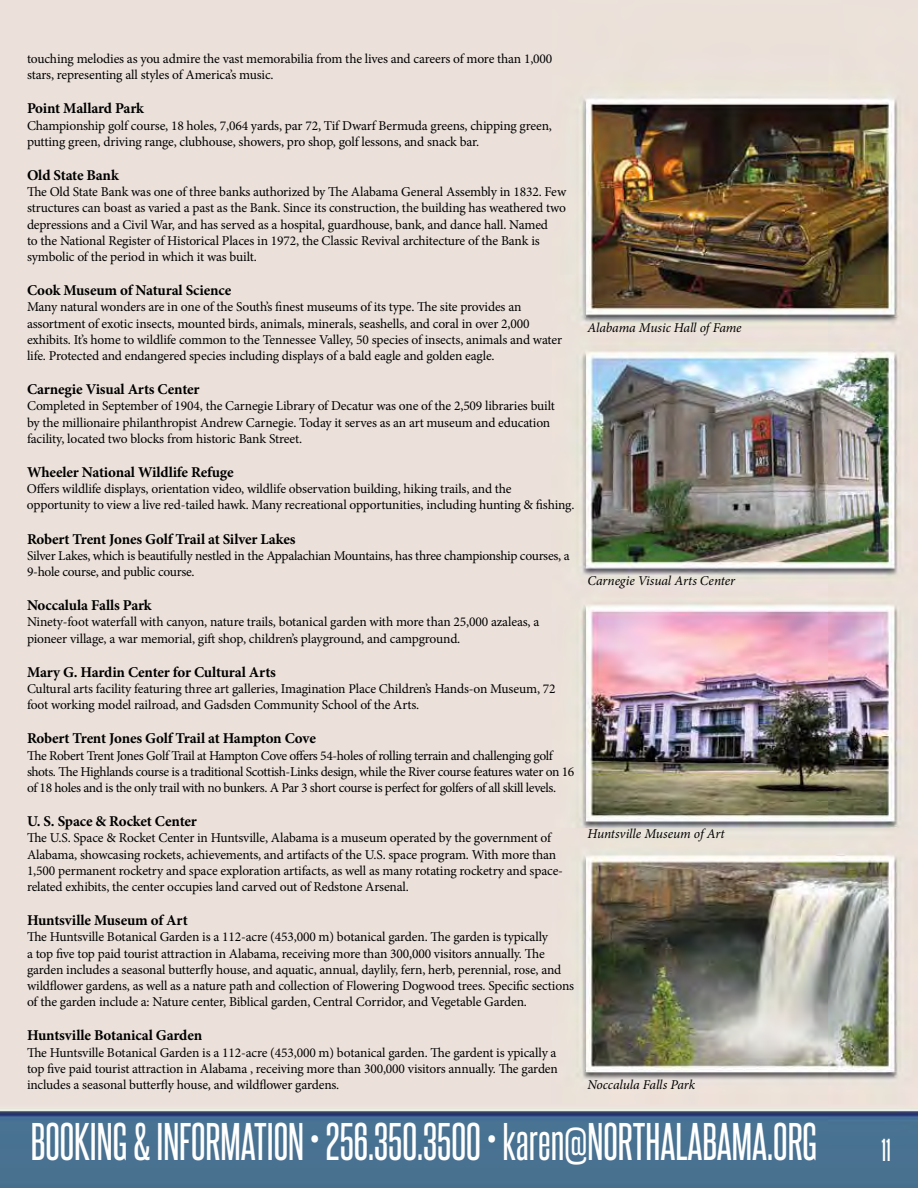
<style>
.page{position:relative;width:918px;height:1188px;background:#fff}
.page>*{position:absolute;margin:0;border:0;box-sizing:border-box;transform-origin:0 0}
.t1{font:45px "Steelfish Rg";color:#fff}
.t2{font:27px "Steelfish Rg";color:#fff}
.t3{font:700 15px "Minion Pro";letter-spacing:-.01em;color:#000}
.t4{font:13.5px/16.2px "Minion Pro";letter-spacing:-.015em;color:#000}
.t5{font:italic 13.5px "Minion Pro";letter-spacing:-.005em;color:#000}
</style>
<div class="page">
<img style="left:0;top:0;width:918px;height:1188px">
<p class="t4" style="left:27px;top:51px;width:527px">touching melodies as you admire the vast memorabilia from the lives and careers of more than 1,000 stars, representing all styles of America’s music.</p>
<p class="t3" style="left:27px;top:98px;width:118px">Point Mallard Park</p>
<p class="t4" style="left:27px;top:117px;width:527px">Championship golf course, 18 holes, 7,064 yards, par 72, Tif Dwarf Bermuda greens, chipping green, putting green, driving range, clubhouse, showers, pro shop, golf lessons, and snack bar.</p>
<p class="t3" style="left:27px;top:165px;width:93px">Old State Bank</p>
<p class="t4" style="left:27px;top:184px;width:541px">The Old State Bank was one of three banks authorized by The Alabama General Assembly in 1832. Few structures can boast as varied a past as the Bank. Since its construction, the building has weathered two depressions and a Civil War, and has served as a hospital, guardhouse, bank, and dance hall. Named<br>to the National Register of Historical Places in 1972, the Classic Revival architecture of the Bank is symbolic of the period in which it was built.</p>
<p class="t3" style="left:27px;top:280px;width:206px">Cook Museum of Natural Science</p>
<p class="t4" style="left:27px;top:299px;width:537px">Many natural wonders are in one of the South’s finest museums of its type. The site provides an assortment of exotic insects, mounted birds, animals, minerals, seashells, and coral in over 2,000 exhibits. It’s home to wildlife common to the Tennessee Valley, 50 species of insects, animals and water life. Protected and endangered species including displays of a bald eagle and golden eagle.</p>
<p class="t3" style="left:27px;top:379px;width:174px">Carnegie Visual Arts Center</p>
<p class="t4" style="left:27px;top:398px;width:530px">Completed in September of 1904, the Carnegie Library of Decatur was one of the 2,509 libraries built by the millionaire philanthropist Andrew Carnegie. Today it serves as an art museum and education facility, located two blocks from historic Bank Street.</p>
<p class="t3" style="left:27px;top:462px;width:208px">Wheeler National Wildlife Refuge</p>
<p class="t4" style="left:27px;top:481px;width:549px">Offers wildlife displays, orientation video, wildlife observation building, hiking trails, and the opportunity to view a live red-tailed hawk. Many recreational opportunities, including hunting &amp; fishing.</p>
<p class="t3" style="left:27px;top:528px;width:270px">Robert Trent Jones Golf Trail at Silver Lakes</p>
<p class="t4" style="left:27px;top:547px;width:544px">Silver Lakes, which is beautifully nestled in the Appalachian Mountains, has three championship courses, a<br>9-hole course, and public course.</p>
<p class="t3" style="left:27px;top:595px;width:126px">Noccalula Falls Park</p>
<p class="t4" style="left:27px;top:614px;width:514px">Ninety-foot waterfall with canyon, nature trails, botanical garden with more than 25,000 azaleas, a pioneer village, a war memorial, gift shop, children’s playground, and campground.</p>
<p class="t3" style="left:27px;top:661px;width:251px">Mary G. Hardin Center for Cultural Arts</p>
<p class="t4" style="left:27px;top:681px;width:530px">Cultural arts facility featuring three art galleries, Imagination Place Children’s Hands-on Museum, 72 foot working model railroad, and Gadsden Community School of the Arts.</p>
<p class="t3" style="left:27px;top:728px;width:290px">Robert Trent Jones Golf Trail at Hampton Cove</p>
<p class="t4" style="left:27px;top:747px;width:549px">The Robert Trent Jones Golf Trail at Hampton Cove offers 54-holes of rolling terrain and challenging golf shots. The Highlands course is a traditional Scottish-Links design, while the River course features water on 16 of 18 holes and is the only trail with no bunkers. A Par 3 short course is perfect for golfers of all skill levels.</p>
<p class="t3" style="left:27px;top:811px;width:171px">U. S. Space &amp; Rocket Center</p>
<p class="t4" style="left:27px;top:830px;width:538px">The U.S. Space &amp; Rocket Center in Huntsville, Alabama is a museum operated by the government of Alabama, showcasing rockets, achievements, and artifacts of the U.S. space program. With more than 1,500 permanent rocketry and space exploration artifacts, as well as many rotating rocketry and space&shy;related exhibits, the center occupies land carved out of Redstone Arsenal.</p>
<p class="t3" style="left:27px;top:910px;width:162px">Huntsville Museum of Art</p>
<p class="t4" style="left:27px;top:929px;width:549px">The Huntsville Botanical Garden is a 112-acre (453,000 m) botanical garden. The garden is typically<br>a top five top paid tourist attraction in Alabama, receiving more than 300,000 visitors annually. The garden includes a seasonal butterfly house, and aquatic, annual, daylily, fern, herb, perennial, rose, and wildflower gardens, as well as a nature path and collection of Flowering Dogwood trees. Specific sections of the garden include a: Nature center, Biblical garden, Central Corridor, and Vegetable Garden.</p>
<p class="t3" style="left:27px;top:1025px;width:177px">Huntsville Botanical Garden</p>
<p class="t4" style="left:27px;top:1044px;width:532px;text-align:justify">The Huntsville Botanical Garden is a 112-acre (453,000 m) botanical garden. The gardent is ypically a top five paid tourist attraction in Alabama , receiving more than 300,000 visitors annually. The garden includes a seasonal butterfly house, and wildflower gardens.</p>
<p class="t5" style="left:588px;top:319px;width:156px">Alabama Music Hall of Fame</p>
<p class="t5" style="left:588px;top:571px;width:149px">Carnegie Visual Arts Center</p>
<p class="t5" style="left:588px;top:824px;width:139px">Huntsville Museum of Art</p>
<p class="t5" style="left:588px;top:1076px;width:109px">Noccalula Falls Park</p>
<h1 class="t1" style="left:31px;top:1114px;width:788px">BOOKING &amp; INFORMATION • 256.350.3500 • karen@NORTHALABAMA.ORG</h1>
<h2 class="t2" style="left:881px;top:1134px;width:11px">11</h2>
</div>
